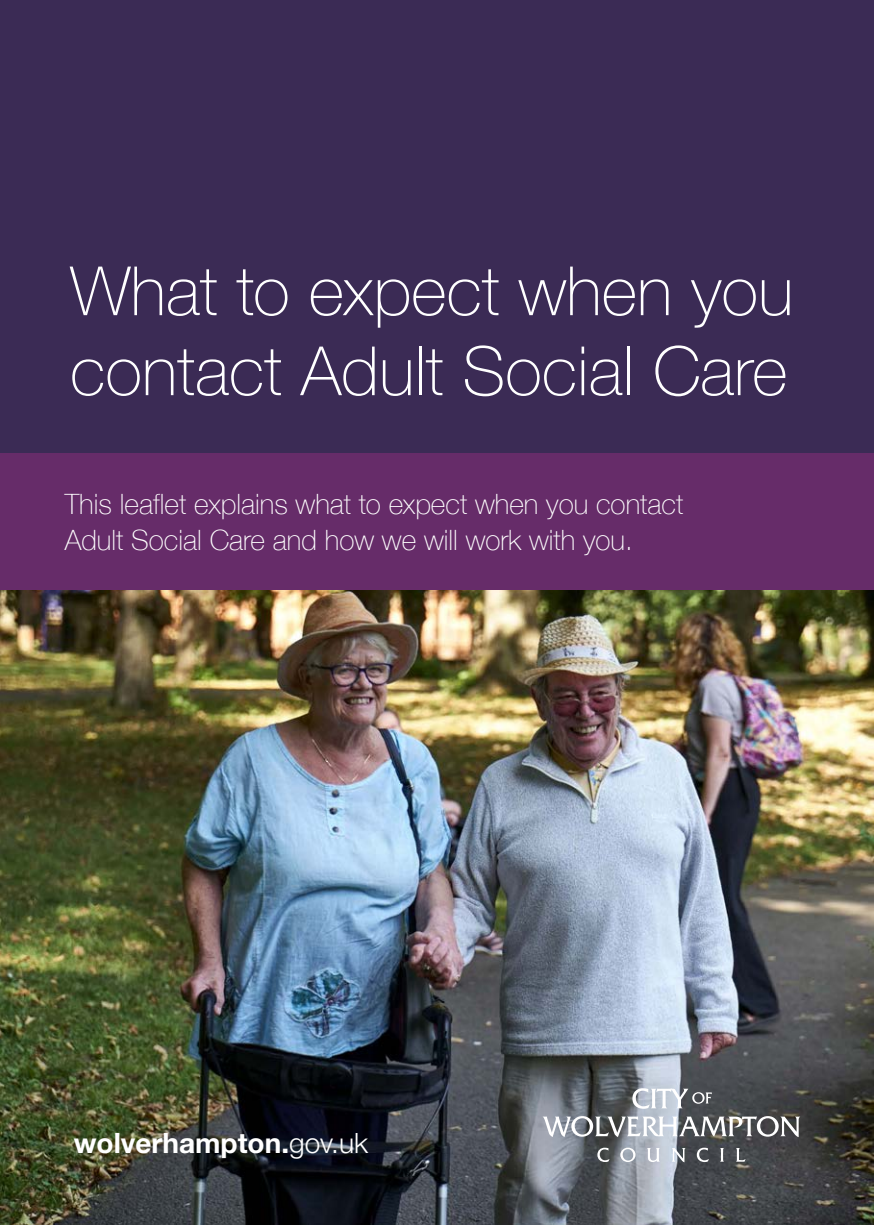
<style>
.page{position:relative;width:874px;height:1225px;background:#fff}
.page>*{position:absolute;margin:0;border:0;box-sizing:border-box;transform-origin:0 0}
.t1{font:100 68px/80px "Helvetica Neue";color:#fff}
.t2{font:100 28px/36px "Helvetica Neue";color:#fff}
.t3{font:700 28px "Helvetica Neue LT Std";color:#fff}
.s1{font-weight:300}
</style>
<div class="page">
<img style="left:0;top:590px;width:873px;height:635px">
<svg style="left:597px;top:1147px;width:12px;height:15px"></svg>
<svg style="left:620px;top:1147px;width:15px;height:15px"></svg>
<svg style="left:646px;top:1148px;width:13px;height:14px"></svg>
<svg style="left:671px;top:1148px;width:14px;height:14px"></svg>
<svg style="left:696px;top:1147px;width:12px;height:15px"></svg>
<svg style="left:719px;top:1148px;width:4px;height:13px"></svg>
<svg style="left:735px;top:1148px;width:10px;height:13px"></svg>
<svg style="left:542px;top:1116px;width:257px;height:21px"></svg>
<svg style="left:632px;top:1088px;width:79px;height:20px"></svg>
<div style="left:0;top:0;width:873px;height:454px;background:#3b2b55"></div>
<div style="left:0;top:454px;width:873px;height:136px;background:#662c69"></div>
<p class="t1" style="left:70px;top:249px;width:724px">What to expect when you contact Adult Social Care</p>
<p class="t2" style="left:65px;top:486px;width:619px">This leaflet explains what to expect when you contact<br>Adult Social Care and how we will work with you.</p>
<p class="t3" style="left:74px;top:1126px;width:295px">wolverhampton.<span class="s1">gov.uk</span></p>
</div>
